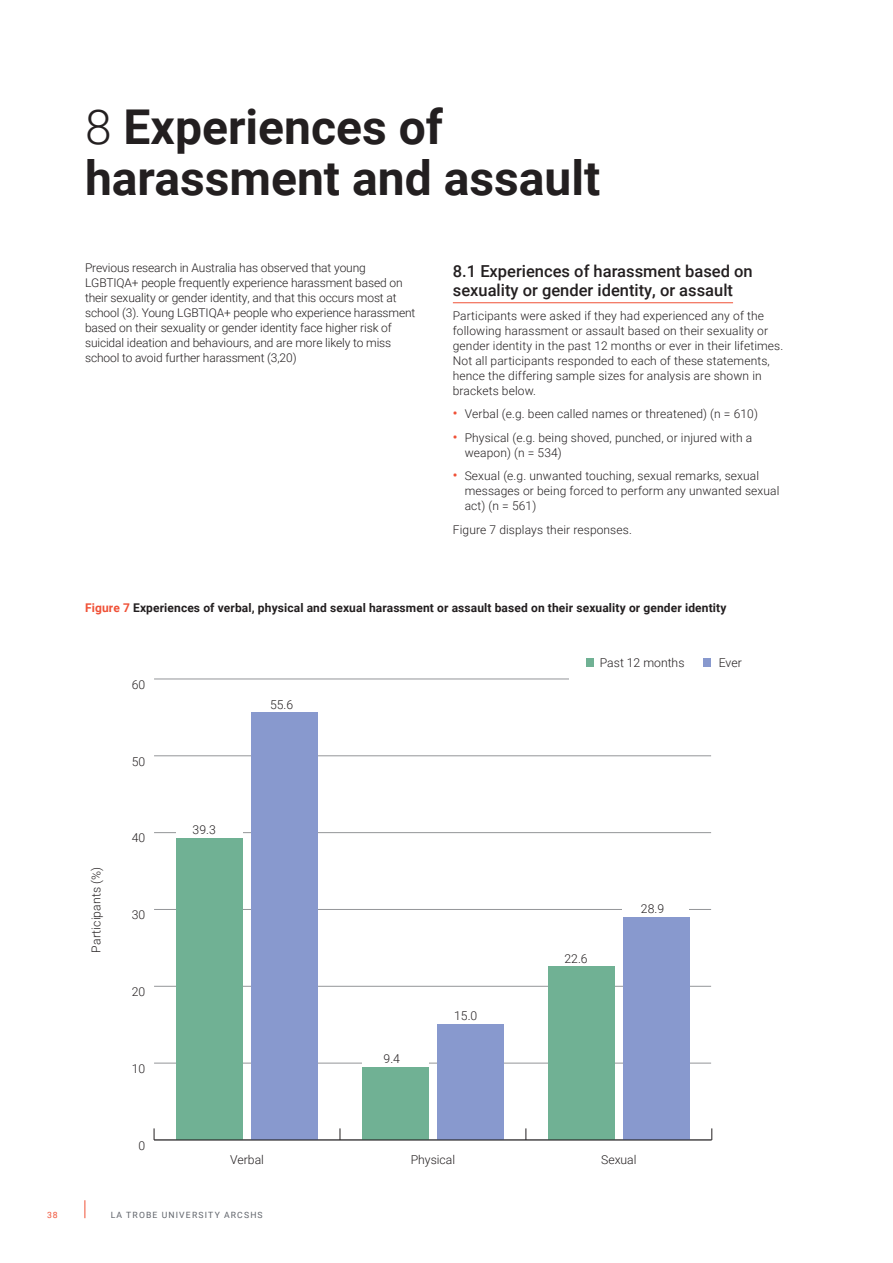
<style>
.page{position:relative;width:893px;height:1263px;background:#fff}
.page>*{position:absolute;margin:0;border:0;box-sizing:border-box;transform-origin:0 0}
.t1{font:700 48px/51px "Roboto";color:#231f20}
.H2_subhead{font:500 16.5px/19.5px "Roboto";color:#231f20}
.t2{font:300 12.15px "Roboto";color:#231f20}
.Body{font:300 12px/15px "Roboto";letter-spacing:.01em;color:#231f20}
.Body-2{font:300 12px/15px "Roboto";letter-spacing:-.01em;color:#231f20}
.t3{font:700 12px "Roboto";letter-spacing:.01em;color:#231f20}
.t4{font:8.7px "Roboto";letter-spacing:.135em;color:#5f636a}
.t5{font:8.7px "Roboto";color:#f05137}
.s1{font-weight:300}
.s2{font-weight:500;font-size:13.5px;color:#f05137}
.s3{color:#f05137}
</style>
<div class="page">
<svg style="left:85px;top:1200px;width:1px;height:18px"></svg>
<hr style="left:453px;top:302px;width:280px;height:1px;background:#f05137">
<hr style="left:154px;top:1063px;width:557px;height:1px;background:#939598">
<hr style="left:154px;top:986px;width:557px;height:1px;background:#939598">
<hr style="left:154px;top:909px;width:557px;height:1px;background:#939598">
<hr style="left:154px;top:832px;width:557px;height:1px;background:#939598">
<hr style="left:154px;top:755px;width:557px;height:1px;background:#939598">
<hr style="left:154px;top:679px;width:557px;height:1px;background:#939598">
<div style="left:177px;top:814px;width:66px;height:28px;background:#fff"></div>
<div style="left:362px;top:1038px;width:67px;height:29px;background:#fff"></div>
<div style="left:622px;top:890px;width:66px;height:28px;background:#fff"></div>
<svg style="left:154px;top:1128px;width:1px;height:12px"></svg>
<svg style="left:340px;top:1128px;width:1px;height:12px"></svg>
<svg style="left:526px;top:1128px;width:1px;height:12px"></svg>
<svg style="left:712px;top:1128px;width:1px;height:12px"></svg>
<div style="left:251px;top:713px;width:67px;height:427px;background:#8899ce"></div>
<div style="left:437px;top:1025px;width:67px;height:115px;background:#8899ce"></div>
<div style="left:623px;top:918px;width:66px;height:222px;background:#8899ce"></div>
<div style="left:176px;top:838px;width:67px;height:302px;background:#70b194"></div>
<div style="left:362px;top:1068px;width:67px;height:72px;background:#70b194"></div>
<div style="left:548px;top:966px;width:67px;height:174px;background:#70b194"></div>
<hr style="left:154px;top:1140px;width:558px;height:1px;background:#231f20">
<div style="left:569px;top:630px;width:218px;height:56px;background:#fff"></div>
<div style="left:703px;top:658px;width:8px;height:9px;background:#8899ce"></div>
<div style="left:586px;top:658px;width:7px;height:9px;background:#70b194"></div>
<h1 class="t1" style="left:85px;top:100px;width:517px"><span class="s1">8</span> Experiences of harassment and assault</h1>
<p class="Body-2" style="left:85px;top:260px;width:332px">Previous research in Australia has observed that young LGBTIQA+ people frequently experience harassment based on their sexuality or gender identity, and that this occurs most at school (3). Young LGBTIQA+ people who experience harassment based on their sexuality or gender identity face higher risk of suicidal ideation and behaviours, and are more likely to miss school to avoid further harassment (3,20)</p>
<h2 class="H2_subhead" style="left:453px;top:260px;width:301px">8.1 Experiences of harassment based on sexuality or gender identity, or assault</h2>
<p class="Body" style="left:453px;top:307px;width:332px">Participants were asked if they had experienced any of the following harassment or assault based on their sexuality or gender identity in the past 12 months or ever in their lifetimes.<br>Not all participants responded to each of these statements, hence the differing sample sizes for analysis are shown in brackets below.</p>
<p class="Body" style="left:453px;top:406px;width:307px"><span class="s2">•</span> Verbal (e.g. been called names or threatened) (n = 610)</p>
<p class="Body" style="left:465px;top:429px;width:289px;text-indent:-12px"><span class="s2">•</span> Physical (e.g. being shoved, punched, or injured with a weapon) (n = 534)</p>
<p class="Body" style="left:465px;top:468px;width:316px;text-indent:-12px"><span class="s2">•</span> Sexual (e.g. unwanted touching, sexual remarks, sexual messages or being forced to perform any unwanted sexual act) (n = 561)</p>
<p class="Body" style="left:453px;top:521px;width:181px">Figure 7 displays their responses.</p>
<p class="t3" style="left:85px;top:599px;width:643px"><span class="s3">Figure 7</span> Experiences of verbal, physical and sexual harassment or assault based on their sexuality or gender identity</p>
<p class="t2" style="left:88px;top:952px;width:87px;rotate:-90deg">Participants (%)</p>
<p class="t2" style="left:132px;top:676px;width:15px">60</p>
<p class="t2" style="left:132px;top:753px;width:15px">50</p>
<p class="t2" style="left:132px;top:830px;width:15px">40</p>
<p class="t2" style="left:132px;top:906px;width:15px">30</p>
<p class="t2" style="left:132px;top:983px;width:15px">20</p>
<p class="t2" style="left:132px;top:1060px;width:15px">10</p>
<p class="t2" style="left:139px;top:1137px;width:8px">0</p>
<p class="t2" style="left:270px;top:696px;width:25px">55.6</p>
<p class="t2" style="left:600px;top:654px;width:86px">Past 12 months</p>
<p class="t2" style="left:719px;top:654px;width:25px">Ever</p>
<p class="t2" style="left:193px;top:821px;width:25px">39.3</p>
<p class="t2" style="left:384px;top:1050px;width:18px">9.4</p>
<p class="t2" style="left:454px;top:1007px;width:25px">15.0</p>
<p class="t2" style="left:564px;top:950px;width:25px">22.6</p>
<p class="t2" style="left:641px;top:900px;width:25px">28.9</p>
<p class="t2" style="left:230px;top:1151px;width:35px">Verbal</p>
<p class="t2" style="left:411px;top:1151px;width:46px">Physical</p>
<p class="t2" style="left:601px;top:1151px;width:37px">Sexual</p>
<p class="t5" style="left:47px;top:1209px;width:12px">38</p>
<p class="t4" style="left:111px;top:1209px;width:154px">LA TROBE UNIVERSITY ARCSHS</p>
</div>
